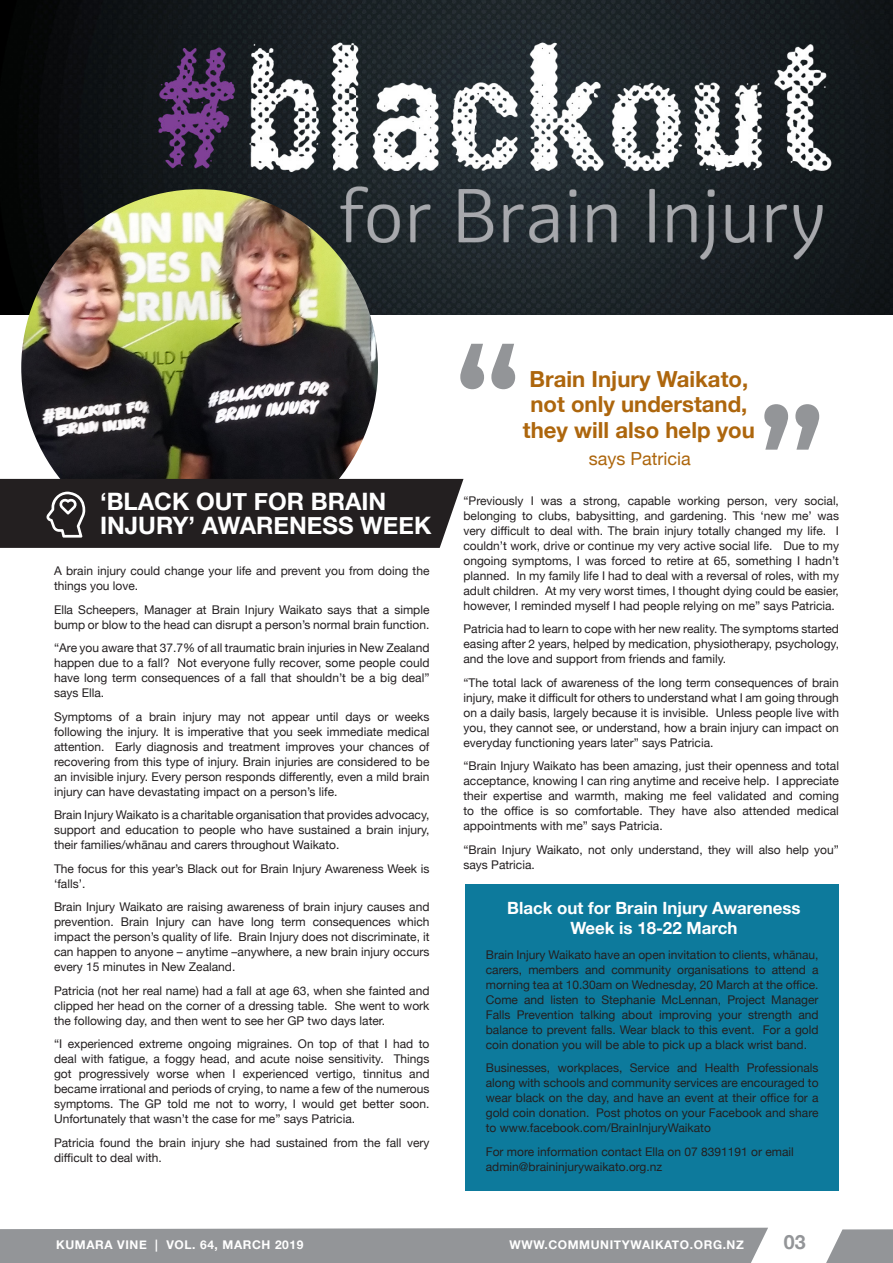
<style>
.page{position:relative;width:893px;height:1263px;background:#fff}
.page>*{position:absolute;margin:0;border:0;box-sizing:border-box;transform-origin:0 0}
.t1{font:700 24px/24px "Helvetica Neue";color:#fff}
.t2{font:700 22.2px/25.8px "Helvetica Neue";color:#ad660d;text-align:center}
.t3{font:700 19.65px "Helvetica Neue";color:#939598}
.t4{font:18px "Helvetica Neue";color:#ad660d}
.t5{font:700 16.8px/20.2px "Helvetica Neue";color:#fff;text-align:center}
.t6{font:12px/15px "Helvetica Neue";color:#231f20;text-align:justify}
.t7{font:700 12px "Helvetica Neue";letter-spacing:.05em;color:#fff}
</style>
<div class="page">
<div style="left:466px;top:884px;width:373px;height:307px;background:#0d7a9c"></div>
<svg style="left:460px;top:344px;width:55px;height:45px"></svg>
<svg style="left:764px;top:404px;width:55px;height:46px"></svg>
<div style="left:0;top:1228px;width:768px;height:35px;background:#939598"></div>
<svg style="left:826px;top:1229px;width:67px;height:34px;background:#a1a3a5"></svg>
<img style="left:0;top:0;width:893px;height:315px">
<img style="left:21px;top:189px;width:357px;height:357px;border-radius:178px">
<div style="left:0;top:479px;width:463px;height:69px;background:#231f20"></div>
<p class="t2" style="left:523px;top:366px;width:233px">Brain Injury Waikato, not only understand, they will also help you</p>
<p class="t1" style="left:100px;top:490px;width:333px">‘BLACK OUT FOR BRAIN<br>INJURY’ AWARENESS WEEK</p>
<p class="t6" style="left:54px;top:564px;width:377px">A brain injury could change your life and prevent you from doing the things you love.</p>
<p class="t6" style="left:54px;top:603px;width:377px">Ella Scheepers, Manager at Brain Injury Waikato says that a simple bump or blow to the head can disrupt a person’s normal brain function.</p>
<p class="t6" style="left:54px;top:641px;width:377px">“Are you aware that 37.7% of all traumatic brain injuries in New Zealand happen due to a fall? Not everyone fully recover, some people could have long term consequences of a fall that shouldn’t be a big deal” says Ella.</p>
<p class="t6" style="left:54px;top:710px;width:377px">Symptoms of a brain injury may not appear until days or weeks following the injury. It is imperative that you seek immediate medical attention. Early diagnosis and treatment improves your chances of recovering from this type of injury. Brain injuries are considered to be an invisible injury. Every person responds differently, even a mild brain injury can have devastating impact on a person’s life.</p>
<p class="t6" style="left:54px;top:808px;width:377px">Brain Injury Waikato is a charitable organisation that provides advocacy, support and education to people who have sustained a brain injury, their families/whānau and carers throughout Waikato.</p>
<p class="t6" style="left:54px;top:862px;width:377px">The focus for this year’s Black out for Brain Injury Awareness Week is ‘falls’.</p>
<p class="t6" style="left:54px;top:900px;width:377px">Brain Injury Waikato are raising awareness of brain injury causes and prevention. Brain Injury can have long term consequences which impact the person’s quality of life. Brain Injury does not discriminate, it can happen to anyone – anytime –anywhere, a new brain injury occurs every 15 minutes in New Zealand.</p>
<p class="t6" style="left:54px;top:984px;width:377px">Patricia (not her real name) had a fall at age 63, when she fainted and clipped her head on the corner of a dressing table. She went to work the following day, and then went to see her GP two days later.</p>
<p class="t6" style="left:54px;top:1037px;width:377px">“I experienced extreme ongoing migraines. On top of that I had to deal with fatigue, a foggy head, and acute noise sensitivity. Things got progressively worse when I experienced vertigo, tinnitus and became irrational and periods of crying, to name a few of the numerous symptoms. The GP told me not to worry, I would get better soon.<br>Unfortunately that wasn’t the case for me” says Patricia.</p>
<p class="t6" style="left:54px;top:1136px;width:377px">Patricia found the brain injury she had sustained from the fall very difficult to deal with.</p>
<p class="t4" style="left:589px;top:446px;width:103px">says Patricia</p>
<p class="t6" style="left:463px;top:494px;width:377px">“Previously I was a strong, capable working person, very social, belonging to clubs, babysitting, and gardening. This ‘new me’ was very difficult to deal with. The brain injury totally changed my life. I couldn’t work, drive or continue my very active social life. Due to my ongoing symptoms, I was forced to retire at 65, something I hadn’t planned. In my family life I had to deal with a reversal of roles, with my adult children. At my very worst times, I thought dying could be easier, however, I reminded myself I had people relying on me” says Patricia.</p>
<p class="t6" style="left:463px;top:622px;width:377px">Patricia had to learn to cope with her new reality. The symptoms started easing after 2 years, helped by medication, physiotherapy, psychology, and the love and support from friends and family.</p>
<p class="t6" style="left:463px;top:676px;width:377px">“The total lack of awareness of the long term consequences of brain injury, make it difficult for others to understand what I am going through on a daily basis, largely because it is invisible. Unless people live with you, they cannot see, or understand, how a brain injury can impact on everyday functioning years later” says Patricia.</p>
<p class="t6" style="left:463px;top:759px;width:377px">“Brain Injury Waikato has been amazing, just their openness and total acceptance, knowing I can ring anytime and receive help. I appreciate their expertise and warmth, making me feel validated and coming to the office is so comfortable. They have also attended medical appointments with me” says Patricia.</p>
<p class="t6" style="left:463px;top:843px;width:377px">“Brain Injury Waikato, not only understand, they will also help you” says Patricia.</p>
<p class="t5" style="left:507px;top:898px;width:295px">Black out for Brain Injury Awareness<br>Week is 18-22 March</p>
<p class="t6" style="left:486px;top:947px;width:334px">Brain Injury Waikato have an open invitation to clients, whānau, carers, members and community organisations to attend a morning tea at 10.30am on Wednesday, 20 March at the office.<br>Come and listen to Stephanie McLennan, Project Manager Falls Prevention talking about improving your strength and balance to prevent falls. Wear black to this event. For a gold coin donation you will be able to pick up a black wrist band.</p>
<p class="t6" style="left:486px;top:1061px;width:334px">Businesses, workplaces, Service and Health Professionals along with schools and community services are encouraged to wear black on the day, and have an event at their office for a gold coin donation. Post photos on your Facebook and share to www.facebook.com/BrainInjuryWaikato</p>
<p class="t6" style="left:486px;top:1144px;width:310px">For more information contact Ella on 07 8391191 or email admin@braininjurywaikato.org.nz</p>
<p class="t7" style="left:56px;top:1235px;width:249px">KUMARA VINE | VOL. 64, MARCH 2019</p>
<p class="t7" style="left:509px;top:1235px;width:236px">WWW.COMMUNITYWAIKATO.ORG.NZ</p>
<p class="t3" style="left:784px;top:1227px;width:23px">03</p>
</div>
